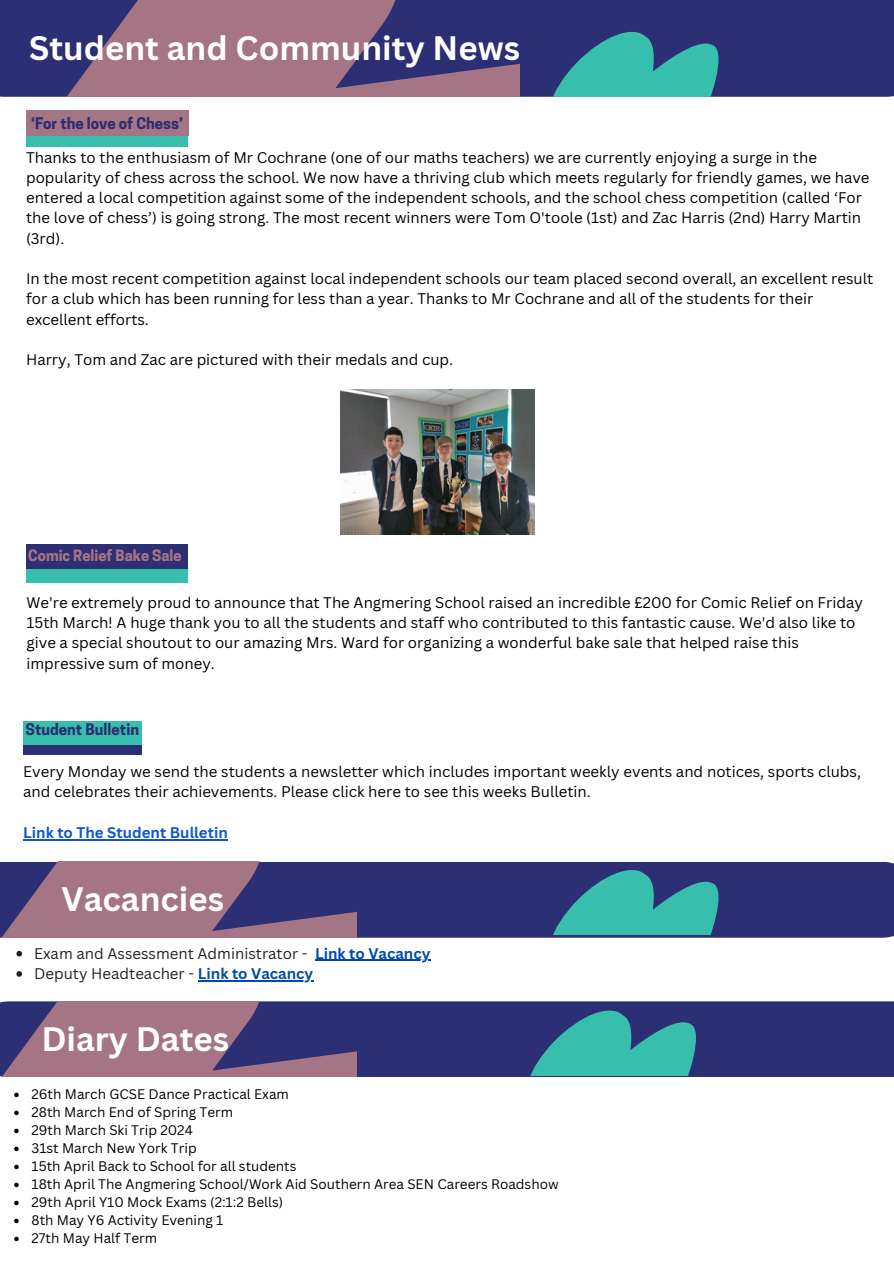
<style>
.page{position:relative;width:894px;height:1264px;background:#fff}
.page>*{position:absolute;margin:0;border:0;box-sizing:border-box;transform-origin:0 0}
.t1{font:700 33px "Canva Sans";color:#fff}
.t2{font:15px/20.2px "Canva Sans";color:#000}
.t3{font:15px/20.2px "Canva Sans";color:#222}
.t4{font:700 15px "Cooper Hewitt";color:#2c2f73}
.t5{font:700 15px "Canva Sans";color:#15c}
.t6{font:700 14.7px "Cooper Hewitt";color:#a67585}
.t7{font:13.5px/18px "Canva Sans";color:#000}
.s1{font-weight:700;color:#004aad}
</style>
<div class="page">
<div style="left:0;top:0;width:893px;height:97px;background:#2c2f73"></div>
<svg style="left:36px;top:0;width:483px;height:97px;background:#785a7e"></svg>
<svg style="left:540px;top:25px;width:235px;height:71px;background:#316e8c"></svg>
<div style="left:0;top:1001px;width:893px;height:76px;background:#2c2f73"></div>
<svg style="left:0;top:1001px;width:356px;height:75px;background:#7c5d7f"></svg>
<svg style="left:517px;top:1003px;width:235px;height:72px;background:#316d8c"></svg>
<div style="left:26px;top:130px;width:162px;height:17px;background:#38bead"></div>
<div style="left:26px;top:110px;width:162px;height:26px;background:#a67585"></div>
<div style="left:23px;top:744px;width:118px;height:11px;background:#2c2f73"></div>
<div style="left:23px;top:721px;width:118px;height:24px;background:#38bead"></div>
<div style="left:356px;top:862px;width:537px;height:75px;background:#2c2f73"></div>
<svg style="left:0;top:861px;width:356px;height:76px;background:#7d5e7f"></svg>
<svg style="left:540px;top:862px;width:235px;height:72px;background:#316d8c"></svg>
<div style="left:26px;top:545px;width:162px;height:28px;background:#2c2f73"></div>
<div style="left:26px;top:569px;width:162px;height:13px;background:#38bead"></div>
<img style="left:340px;top:389px;width:194px;height:145px">
<hr style="left:23px;top:839px;width:205px;height:1px;background:#15c">
<svg style="left:14px;top:1092px;width:5px;height:5px"></svg>
<svg style="left:14px;top:1110px;width:5px;height:5px"></svg>
<svg style="left:14px;top:1128px;width:5px;height:5px"></svg>
<svg style="left:14px;top:1146px;width:5px;height:5px"></svg>
<svg style="left:14px;top:1164px;width:5px;height:5px"></svg>
<svg style="left:14px;top:1182px;width:5px;height:5px"></svg>
<svg style="left:14px;top:1200px;width:5px;height:5px"></svg>
<svg style="left:14px;top:1218px;width:5px;height:5px"></svg>
<svg style="left:14px;top:1236px;width:5px;height:5px"></svg>
<svg style="left:16px;top:950px;width:6px;height:6px"></svg>
<hr style="left:315px;top:959px;width:115px;height:2px;background:#004aad">
<svg style="left:16px;top:971px;width:6px;height:5px"></svg>
<hr style="left:198px;top:980px;width:115px;height:1px;background:#004aad">
<h1 class="t1" style="left:29px;top:25px;width:492px">Student and Community News</h1>
<p class="t4" style="left:31px;top:117px;width:153px">‘For the love of Chess’</p>
<p class="t2" style="left:26px;top:147px;width:844px">Thanks to the enthusiasm of Mr Cochrane (one of our maths teachers) we are currently enjoying a surge in the popularity of chess across the school. We now have a thriving club which meets regularly for friendly games, we have entered a local competition against some of the independent schools, and the school chess competition (called ‘For the love of chess’) is going strong. The most recent winners were Tom O'toole (1st) and Zac Harris (2nd) Harry Martin (3rd).</p>
<p class="t2" style="left:26px;top:268px;width:848px">In the most recent competition against local independent schools our team placed second overall, an excellent result for a club which has been running for less than a year. Thanks to Mr Cochrane and all of the students for their excellent efforts.</p>
<p class="t2" style="left:26px;top:349px;width:428px">Harry, Tom and Zac are pictured with their medals and cup.</p>
<p class="t6" style="left:28px;top:550px;width:155px">Comic Relief Bake Sale</p>
<p class="t2" style="left:26px;top:592px;width:837px">We're extremely proud to announce that The Angmering School raised an incredible £200 for Comic Relief on Friday 15th March! A huge thank you to all the students and staff who contributed to this fantastic cause. We'd also like to give a special shoutout to our amazing Mrs. Ward for organizing a wonderful bake sale that helped raise this impressive sum of money.</p>
<p class="t4" style="left:26px;top:724px;width:115px">Student Bulletin</p>
<p class="t2" style="left:23px;top:761px;width:839px">Every Monday we send the students a newsletter which includes important weekly events and notices, sports clubs, and celebrates their achievements. Please click here to see this weeks Bulletin.</p>
<p class="t5" style="left:23px;top:821px;width:206px">Link to The Student Bulletin</p>
<h1 class="t1" style="left:61px;top:875px;width:164px">Vacancies</h1>
<p class="t3" style="left:34px;top:942px;width:398px">Exam and Assessment Administrator - <span class="s1">Link to Vacancy<br></span>Deputy Headteacher - <span class="s1">Link to Vacancy</span></p>
<h1 class="t1" style="left:41px;top:1015px;width:189px">Diary Dates</h1>
<p class="t7" style="left:32px;top:1085px;width:528px">26th March GCSE Dance Practical Exam<br>28th March End of Spring Term<br>29th March Ski Trip 2024<br>31st March New York Trip<br>15th April Back to School for all students<br>18th April The Angmering School/Work Aid Southern Area SEN Careers Roadshow 29th April Y10 Mock Exams (2:1:2 Bells)<br>8th May Y6 Activity Evening 1<br>27th May Half Term</p>
</div>
